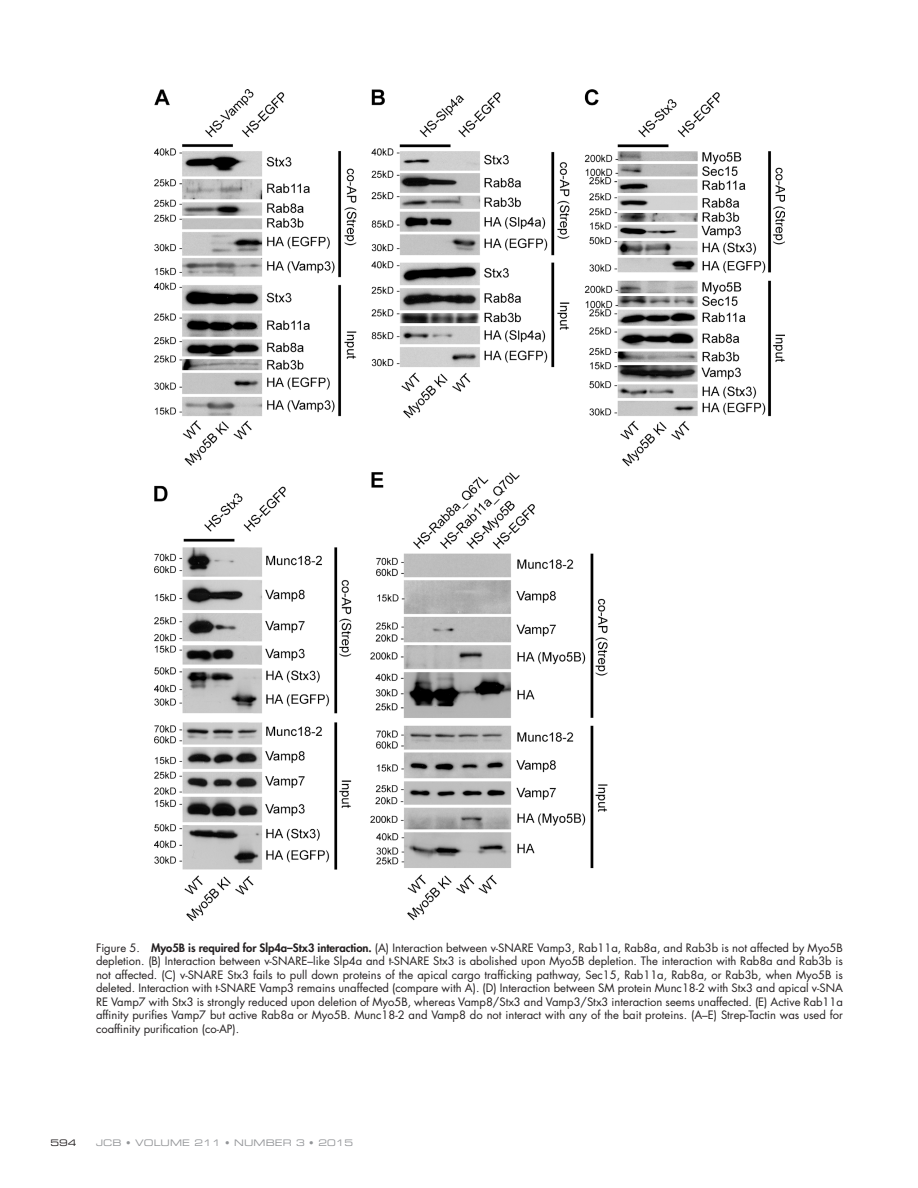
<style>
.page{position:relative;width:918px;height:1188px;background:#fff}
.page>*{position:absolute;margin:0;border:0;box-sizing:border-box;transform-origin:0 0}
.fig_p{font:11.25px/13.5px "Futura Std";color:#231f20;text-align:justify}
.t1{font:9px "Eurostile LT Std Ex 2";letter-spacing:.01em;color:#939598}
.pageFolio{font:9px "Eurostile LT Std Ex 2";color:#231f20}
.s1{font-weight:800}
</style>
<div class="page">
<img style="left:154px;top:90px;width:631px;height:830px">
<p class="fig_p" style="left:96px;top:941px;width:749px">Figure 5. <span class="s1">Myo5B is required for Slp4a–Stx3 interaction.</span> (A) Interaction between v-SNARE Vamp3, Rab11a, Rab8a, and Rab3b is not affected by Myo5B depletion. (B) Interaction between v-SNARE–like Slp4a and t-SNARE Stx3 is abolished upon Myo5B depletion. The interaction with Rab8a and Rab3b is not affected. (C) v-SNARE Stx3 fails to pull down proteins of the apical cargo trafficking pathway, Sec15, Rab11a, Rab8a, or Rab3b, when Myo5B is deleted. Interaction with t-SNARE Vamp3 remains unaffected (compare with A). (D) Interaction between SM protein Munc18-2 with Stx3 and apical v-SNA RE Vamp7 with Stx3 is strongly reduced upon deletion of Myo5B, whereas Vamp8/Stx3 and Vamp3/Stx3 interaction seems unaffected. (E) Active Rab11a affinity purifies Vamp7 but active Rab8a or Myo5B. Munc18-2 and Vamp8 do not interact with any of the bait proteins. (A–E) Strep-Tactin was used for coaffinity purification (co-AP).</p>
<p class="pageFolio" style="left:50px;top:1136px;width:28px">594</p>
<p class="t1" style="left:96px;top:1136px;width:259px">JCB • VOLUME 211 • NUMBER 3 • 2015</p>
</div>
